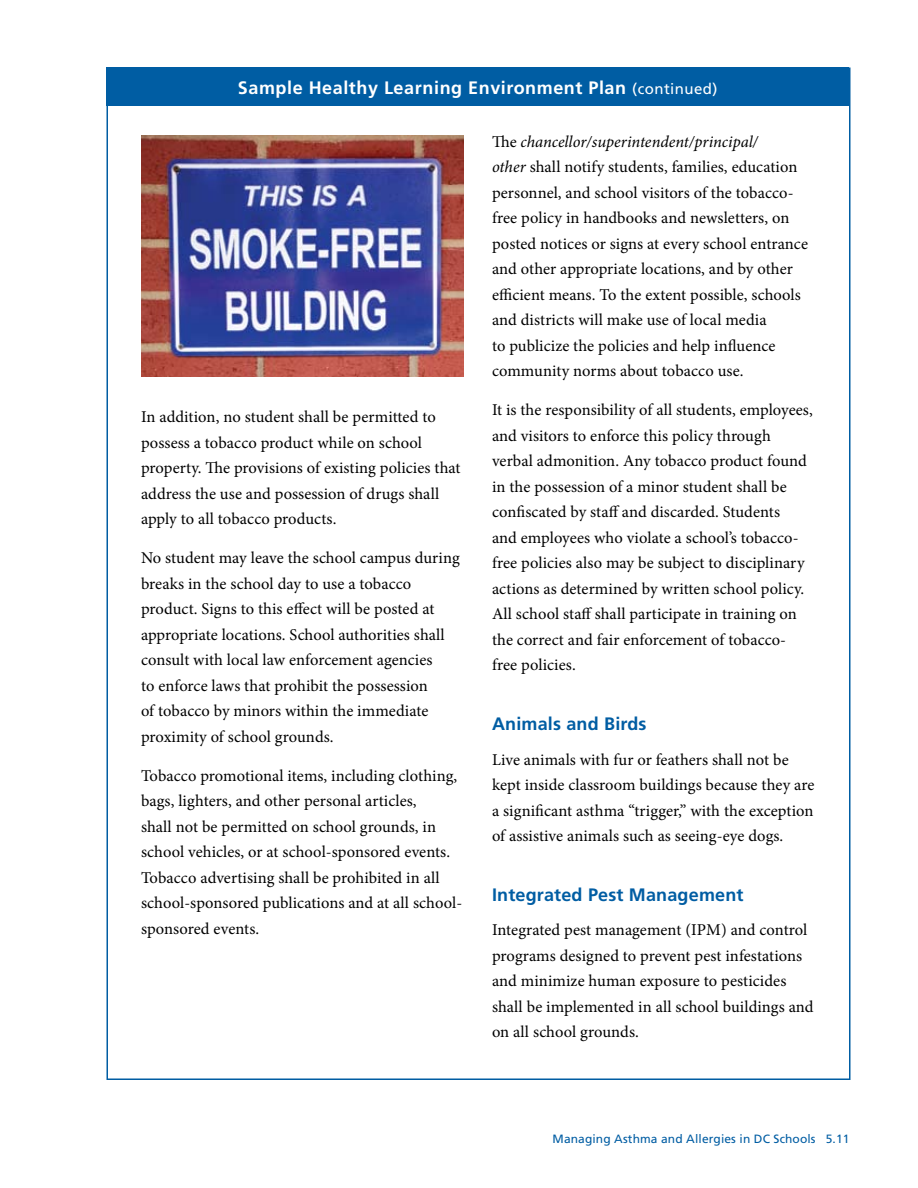
<style>
.page{position:relative;width:918px;height:1188px;background:#fff}
.page>*{position:absolute;margin:0;border:0;box-sizing:border-box;transform-origin:0 0}
.t1{font:700 18px "Frutiger";letter-spacing:.03em;color:#fff}
.t2{font:700 18px "Frutiger";letter-spacing:.01em;color:#005da3}
.t3{font:16.5px/25.5px "Minion Pro";letter-spacing:.005em;color:#000}
.t4{font:12px "Frutiger";letter-spacing:.01em;color:#005da3}
.s1{font-weight:400;font-size:15px}
.s2{font-style:italic}
</style>
<div class="page">
<div style="left:106px;top:68px;width:743px;height:38px;background:#005da3"></div>
<img style="left:141px;top:135px;width:322px;height:242px">
<p class="t1" style="left:238px;top:77px;width:481px">Sample Healthy Learning Environment Plan <span class="s1">(continued)</span></p>
<p class="t3" style="left:141px;top:404px;width:321px">In addition, no student shall be permitted to possess a tobacco product while on school property. The provisions of existing policies that address the use and possession of drugs shall apply to all tobacco products.</p>
<p class="t3" style="left:141px;top:545px;width:320px">No student may leave the school campus during breaks in the school day to use a tobacco product. Signs to this effect will be posted at appropriate locations. School authorities shall consult with local law enforcement agencies<br>to enforce laws that prohibit the possession<br>of tobacco by minors within the immediate proximity of school grounds.</p>
<p class="t3" style="left:141px;top:763px;width:323px">Tobacco promotional items, including clothing, bags, lighters, and other personal articles,<br>shall not be permitted on school grounds, in school vehicles, or at school-sponsored events.<br>Tobacco advertising shall be prohibited in all school-sponsored publications and at all school&shy;sponsored events.</p>
<p class="t3" style="left:492px;top:129px;width:318px">The <span class="s2">chancellor/superintendent/principal/<br>other</span> shall notify students, families, education personnel, and school visitors of the tobacco&shy;free policy in handbooks and newsletters, on posted notices or signs at every school entrance and other appropriate locations, and by other efficient means. To the extent possible, schools and districts will make use of local media<br>to publicize the policies and help influence community norms about tobacco use.</p>
<p class="t3" style="left:492px;top:397px;width:322px">It is the responsibility of all students, employees, and visitors to enforce this policy through verbal admonition. Any tobacco product found in the possession of a minor student shall be confiscated by staff and discarded. Students<br>and employees who violate a school’s tobacco&shy;free policies also may be subject to disciplinary actions as determined by written school policy.<br>All school staff shall participate in training on the correct and fair enforcement of tobacco&shy;free policies.</p>
<p class="t2" style="left:492px;top:714px;width:156px">Animals and Birds</p>
<p class="t3" style="left:492px;top:747px;width:324px">Live animals with fur or feathers shall not be kept inside classroom buildings because they are a significant asthma “trigger,” with the exception of assistive animals such as seeing-eye dogs.</p>
<p class="t2" style="left:492px;top:884px;width:253px">Integrated Pest Management</p>
<p class="t3" style="left:492px;top:917px;width:323px">Integrated pest management (IPM) and control programs designed to prevent pest infestations and minimize human exposure to pesticides shall be implemented in all school buildings and on all school grounds.</p>
<p class="t4" style="left:553px;top:1132px;width:298px">Managing Asthma and Allergies in DC Schools 5.11</p>
</div>
